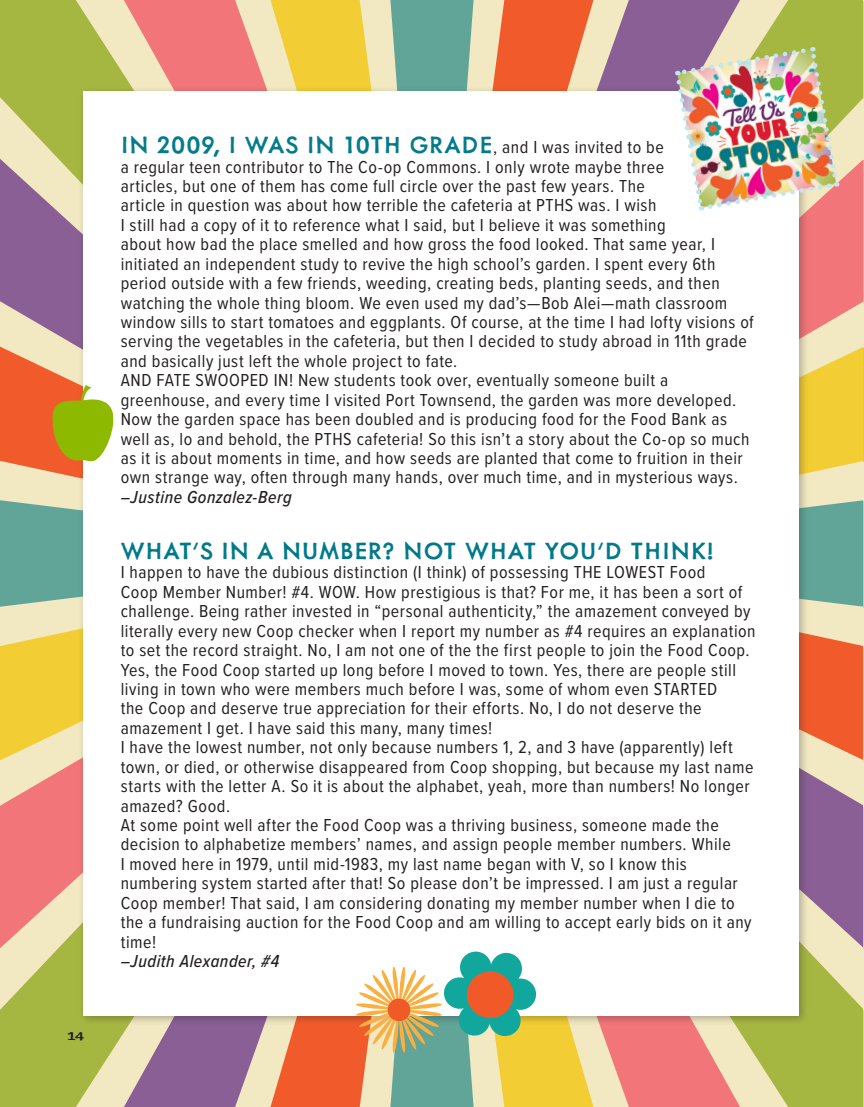
<style>
.page{position:relative;width:864px;height:1107px;background:#fff}
.page>*{position:absolute;margin:0;border:0;box-sizing:border-box;transform-origin:0 0}
.Headline{font:500 27px "Metallophile Sp 8";letter-spacing:.03em;color:#047b8b}
.Headline-2{font:500 27px "Metallophile Sp 8";letter-spacing:.025em;color:#007a8a}
.Headline-3{font:18px/19.5px "Proxima Nova Cond";letter-spacing:.03em;color:#231f20}
.t1{font:15px "Immi Five O Five Std";color:#231f20}
.s1{font-family:"Proxima Nova Cond";font-weight:400;font-size:18px;color:#231f20}
.s2{font-weight:500;font-style:italic}
</style>
<div class="page">
<svg style="left:432px;top:948px;width:431px;height:159px;background:#d3b772"></svg>
<svg style="left:809px;top:760px;width:54px;height:188px;background:#a787a2"></svg>
<svg style="left:809px;top:607px;width:54px;height:153px;background:#f18558"></svg>
<svg style="left:809px;top:554px;width:54px;height:53px;background:#6ba99a"></svg>
<svg style="left:740px;top:0;width:124px;height:554px;background:#d4b674"></svg>
<svg style="left:593px;top:0;width:147px;height:86px;background:#a17f9f"></svg>
<svg style="left:474px;top:0;width:119px;height:86px;background:#f18659"></svg>
<svg style="left:432px;top:0;width:42px;height:86px;background:#6daa9b"></svg>
<svg style="left:0;top:0;width:432px;height:159px;background:#d0b871"></svg>
<svg style="left:0;top:159px;width:78px;height:188px;background:#a888a1"></svg>
<svg style="left:0;top:347px;width:78px;height:153px;background:#f19366"></svg>
<svg style="left:0;top:500px;width:78px;height:54px;background:#6eab9b"></svg>
<svg style="left:0;top:554px;width:124px;height:553px;background:#d2b873"></svg>
<svg style="left:124px;top:1026px;width:147px;height:81px;background:#a888a2"></svg>
<svg style="left:271px;top:1026px;width:161px;height:81px;background:#d68860"></svg>
<div style="left:78px;top:86px;width:731px;height:940px;background:#231f20;opacity:.3"></div>
<div style="left:83px;top:91px;width:716px;height:925px;background:#fff"></div>
<hr style="left:863px;top:1px;width:1px;height:1106px;background:#f2e9c2">
<hr style="left:863px;top:1px;width:1px;height:98px;background:#a6b741">
<hr style="left:863px;top:160px;width:1px;height:142px;background:#895f95">
<hr style="left:863px;top:348px;width:1px;height:114px;background:#f15b2b">
<hr style="left:863px;top:501px;width:1px;height:107px;background:#61a598">
<hr style="left:863px;top:647px;width:1px;height:114px;background:#f2cd33">
<hr style="left:863px;top:807px;width:1px;height:142px;background:#f27579">
<hr style="left:863px;top:1010px;width:1px;height:97px;background:#a6b741">
<svg style="left:50px;top:383px;width:64px;height:81px"></svg>
<svg style="left:356px;top:952px;width:180px;height:105px"></svg>
<div style="left:467px;top:971px;width:46px;height:47px;background:#f15929;border-radius:50%"></div>
<img style="left:674px;top:46px;width:166px;height:166px">
<p class="t1" style="left:68px;top:1028px;width:18px">14</p>
<p class="Headline" style="left:121px;top:129px;width:545px">IN 2009, I WAS IN 10TH GRADE<span class="s1">, and I was invited to be</span></p>
<p class="Headline-3" style="left:121px;top:156px;width:635px">a regular teen contributor to The Co-op Commons. I only wrote maybe three<br>articles, but one of them has come full circle over the past few years. The<br>article in question was about how terrible the cafeteria at PTHS was. I wish<br>I still had a copy of it to reference what I said, but I believe it was something<br>about how bad the place smelled and how gross the food looked. That same year, I initiated an independent study to revive the high school’s garden. I spent every 6th period outside with a few friends, weeding, creating beds, planting seeds, and then watching the whole thing bloom. We even used my dad’s—Bob Alei—math classroom window sills to start tomatoes and eggplants. Of course, at the time I had lofty visions of serving the vegetables in the cafeteria, but then I decided to study abroad in 11th grade and basically just left the whole project to fate.<br>AND FATE SWOOPED IN! New students took over, eventually someone built a greenhouse, and every time I visited Port Townsend, the garden was more developed.<br>Now the garden space has been doubled and is producing food for the Food Bank as well as, lo and behold, the PTHS cafeteria! So this isn’t a story about the Co-op so much as it is about moments in time, and how seeds are planted that come to fruition in their own strange way, often through many hands, over much time, and in mysterious ways. <span class="s2">–Justine Gonzalez-Berg</span></p>
<p class="Headline-2" style="left:121px;top:534px;width:595px">WHAT’S IN A NUMBER? NOT WHAT YOU’D THINK!</p>
<p class="Headline-3" style="left:121px;top:562px;width:636px">I happen to have the dubious distinction (I think) of possessing THE LOWEST Food<br>Coop Member Number! #4. WOW. How prestigious is that? For me, it has been a sort of challenge. Being rather invested in “personal authenticity,” the amazement conveyed by literally every new Coop checker when I report my number as #4 requires an explanation to set the record straight. No, I am not one of the the first people to join the Food Coop.<br>Yes, the Food Coop started up long before I moved to town. Yes, there are people still living in town who were members much before I was, some of whom even STARTED<br>the Coop and deserve true appreciation for their efforts. No, I do not deserve the amazement I get. I have said this many, many times!<br>I have the lowest number, not only because numbers 1, 2, and 3 have (apparently) left town, or died, or otherwise disappeared from Coop shopping, but because my last name starts with the letter A. So it is about the alphabet, yeah, more than numbers! No longer amazed? Good.<br>At some point well after the Food Coop was a thriving business, someone made the decision to alphabetize members’ names, and assign people member numbers. While<br>I moved here in 1979, until mid-1983, my last name began with V, so I know this numbering system started after that! So please don’t be impressed. I am just a regular Coop member! That said, I am considering donating my member number when I die to the a fundraising auction for the Food Coop and am willing to accept early bids on it any time!<br><span class="s2">–Judith Alexander, #4</span></p>
</div>
